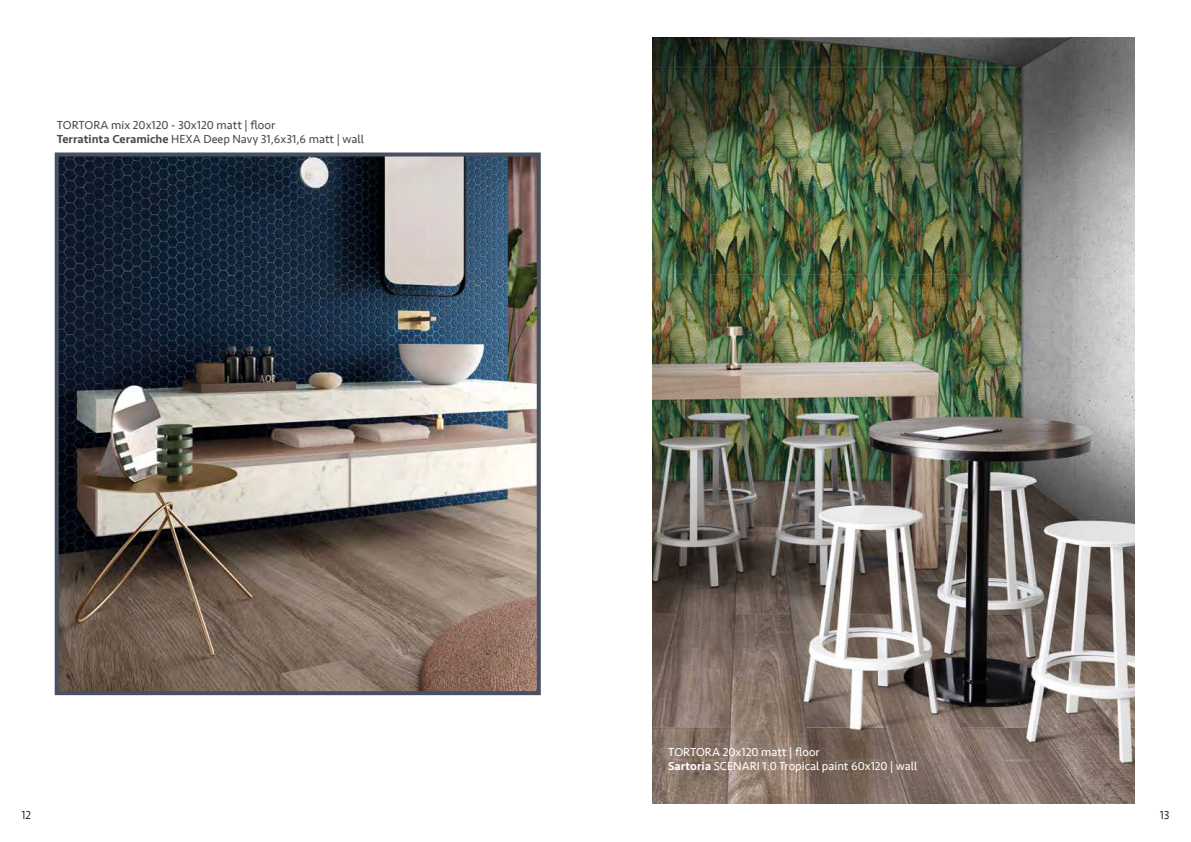
<style>
.page{position:relative;width:1191px;height:842px;background:#fff}
.page>*{position:absolute;margin:0;border:0;box-sizing:border-box;transform-origin:0 0}
.t1{font:12px/14.4px "Seravek";color:#4a4a49}
.t2{font:12px/14.4px "Seravek";color:#fff}
.t3{font:300 12px "Seravek";color:#000}
.s1{font-weight:500}
</style>
<div class="page">
<img style="left:652px;top:38px;width:482px;height:766px">
<img style="left:60px;top:157px;width:476px;height:533px">
<div style="left:55px;top:152px;width:486px;height:543px;border:4px solid #475162"></div>
<p class="t1" style="left:57px;top:118px;width:309px">TORTORA mix 20x120 - 30x120 matt | floor<br><span class="s1">Terratinta Ceramiche</span> HEXA Deep Navy 31,6x31,6 matt | wall</p>
<p class="t2" style="left:668px;top:744px;width:251px">TORTORA 20x120 matt | floor<br><span class="s1">Sartoria</span> SCENARI 1.0 Tropical paint 60x120 | wall</p>
<p class="t3" style="left:22px;top:808px;width:11px">12</p>
<p class="t3" style="left:1159px;top:808px;width:11px">13</p>
</div>
